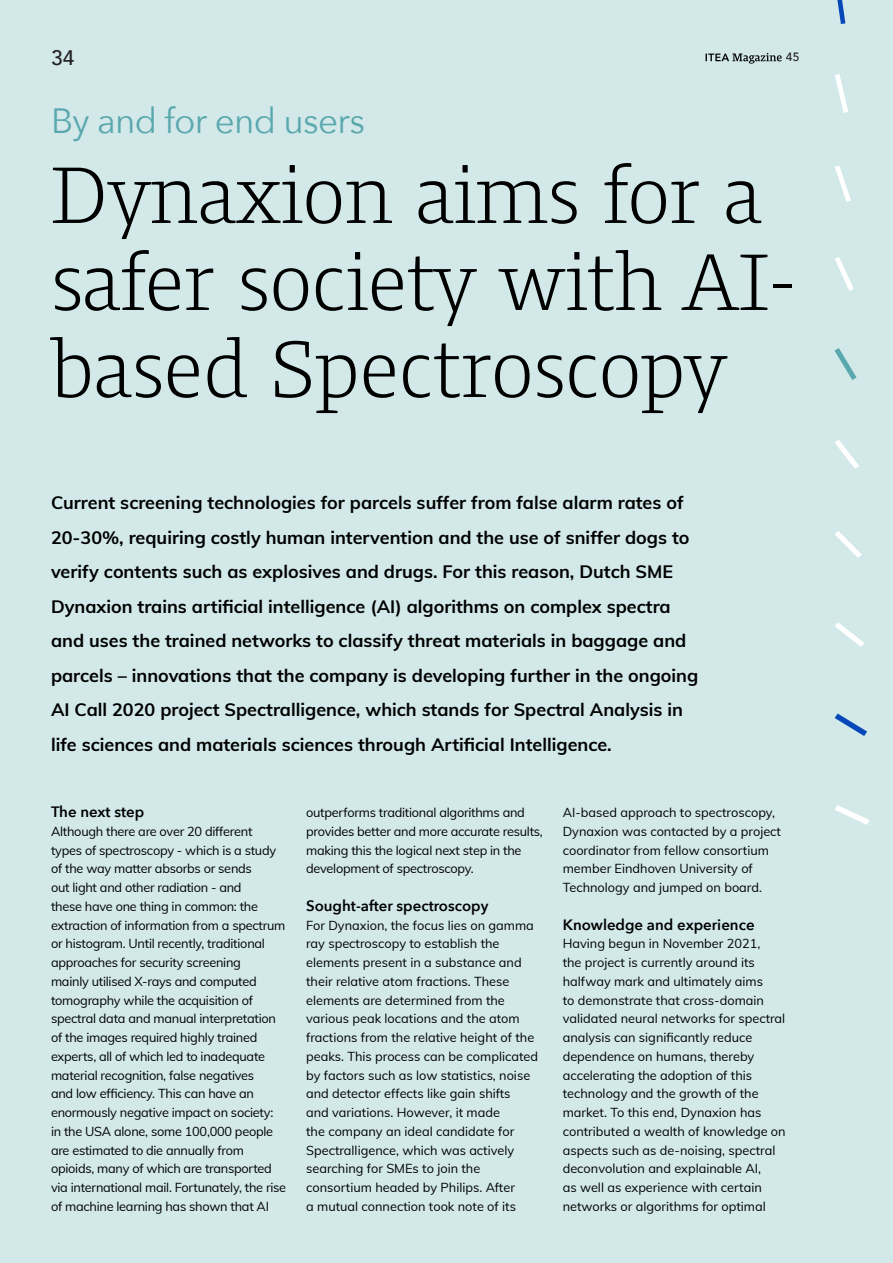
<style>
.page{position:relative;width:893px;height:1263px;background:#d2e8e9}
.page>*{position:absolute;margin:0;border:0;box-sizing:border-box;transform-origin:0 0}
.body___heading_sub__Harrison{font:300 82.5px/87px "Harrison Serif Pro";color:#000}
.body___heading_sub__Harrison-2{font:35.1px "Avenir Next";letter-spacing:-.02em;color:#5aa8ae}
.t1{font:500 21px "Avenir";color:#231f20}
.leader{font:700 18px/34.5px "Muli";color:#000}
.body{font:600 15px "Avenir Next";color:#000}
.body___heading{font:600 15px "Avenir Next";color:#000}
.body-2{font:12.75px/18.8px "Muli";color:#000}
.body-3{font:12.75px/18.8px "Muli";letter-spacing:-.02em;color:#000}
.t2{font:500 12px "Avenir";color:#231f20}
</style>
<div class="page">
<svg style="left:837px;top:0;width:8px;height:24px"></svg>
<svg style="left:835px;top:74px;width:13px;height:39px"></svg>
<svg style="left:835px;top:165px;width:16px;height:37px"></svg>
<svg style="left:835px;top:257px;width:19px;height:34px"></svg>
<svg style="left:834px;top:348px;width:23px;height:32px"></svg>
<svg style="left:835px;top:439px;width:24px;height:30px"></svg>
<svg style="left:835px;top:531px;width:27px;height:27px"></svg>
<svg style="left:835px;top:622px;width:29px;height:25px"></svg>
<svg style="left:835px;top:713px;width:32px;height:23px"></svg>
<svg style="left:835px;top:805px;width:35px;height:20px"></svg>
<svg style="left:706px;top:53px;width:76px;height:11px"></svg>
<h3 class="t1" style="left:51px;top:39px;width:25px">34</h3>
<p class="t2" style="left:786px;top:47px;width:15px">45</p>
<p class="body___heading_sub__Harrison-2" style="left:51px;top:91px;width:315px">By and for end users</p>
<p class="body___heading_sub__Harrison" style="left:51px;top:144px;width:747px">Dynaxion aims for a safer society with AI&shy;based Spectroscopy</p>
<p class="leader" style="left:51px;top:485px;width:649px">Current screening technologies for parcels suffer from false alarm rates of 20-30%, requiring costly human intervention and the use of sniffer dogs to verify contents such as explosives and drugs. For this reason, Dutch SME Dynaxion trains artificial intelligence (AI) algorithms on complex spectra and uses the trained networks to classify threat materials in baggage and parcels – innovations that the company is developing further in the ongoing AI Call 2020 project Spectralligence, which stands for Spectral Analysis in life sciences and materials sciences through Artificial Intelligence.</p>
<p class="body___heading" style="left:51px;top:799px;width:95px">The next step</p>
<p class="body-3" style="left:51px;top:821px;width:237px">Although there are over 20 different types of spectroscopy - which is a study of the way matter absorbs or sends<br>out light and other radiation - and<br>these have one thing in common: the extraction of information from a spectrum or histogram. Until recently, traditional approaches for security screening<br>mainly utilised X-rays and computed tomography while the acquisition of spectral data and manual interpretation of the images required highly trained experts, all of which led to inadequate material recognition, false negatives<br>and low efficiency. This can have an enormously negative impact on society: in the USA alone, some 100,000 people are estimated to die annually from opioids, many of which are transported via international mail. Fortunately, the rise of machine learning has shown that AI</p>
<p class="body-3" style="left:306px;top:802px;width:238px">outperforms traditional algorithms and provides better and more accurate results, making this the logical next step in the development of spectroscopy.</p>
<p class="body" style="left:306px;top:893px;width:184px">Sought-after spectroscopy</p>
<p class="body-2" style="left:306px;top:915px;width:233px">For Dynaxion, the focus lies on gamma ray spectroscopy to establish the elements present in a substance and their relative atom fractions. These elements are determined from the various peak locations and the atom fractions from the relative height of the peaks. This process can be complicated by factors such as low statistics, noise and detector effects like gain shifts<br>and variations. However, it made<br>the company an ideal candidate for Spectralligence, which was actively searching for SMEs to join the consortium headed by Philips. After<br>a mutual connection took note of its</p>
<p class="body-2" style="left:563px;top:802px;width:220px">AI-based approach to spectroscopy, Dynaxion was contacted by a project coordinator from fellow consortium member Eindhoven University of Technology and jumped on board.</p>
<p class="body" style="left:563px;top:911px;width:193px">Knowledge and experience</p>
<p class="body-2" style="left:563px;top:934px;width:224px">Having begun in November 2021,<br>the project is currently around its halfway mark and ultimately aims<br>to demonstrate that cross-domain validated neural networks for spectral analysis can significantly reduce dependence on humans, thereby accelerating the adoption of this technology and the growth of the market. To this end, Dynaxion has contributed a wealth of knowledge on aspects such as de-noising, spectral deconvolution and explainable AI,<br>as well as experience with certain networks or algorithms for optimal</p>
</div>
